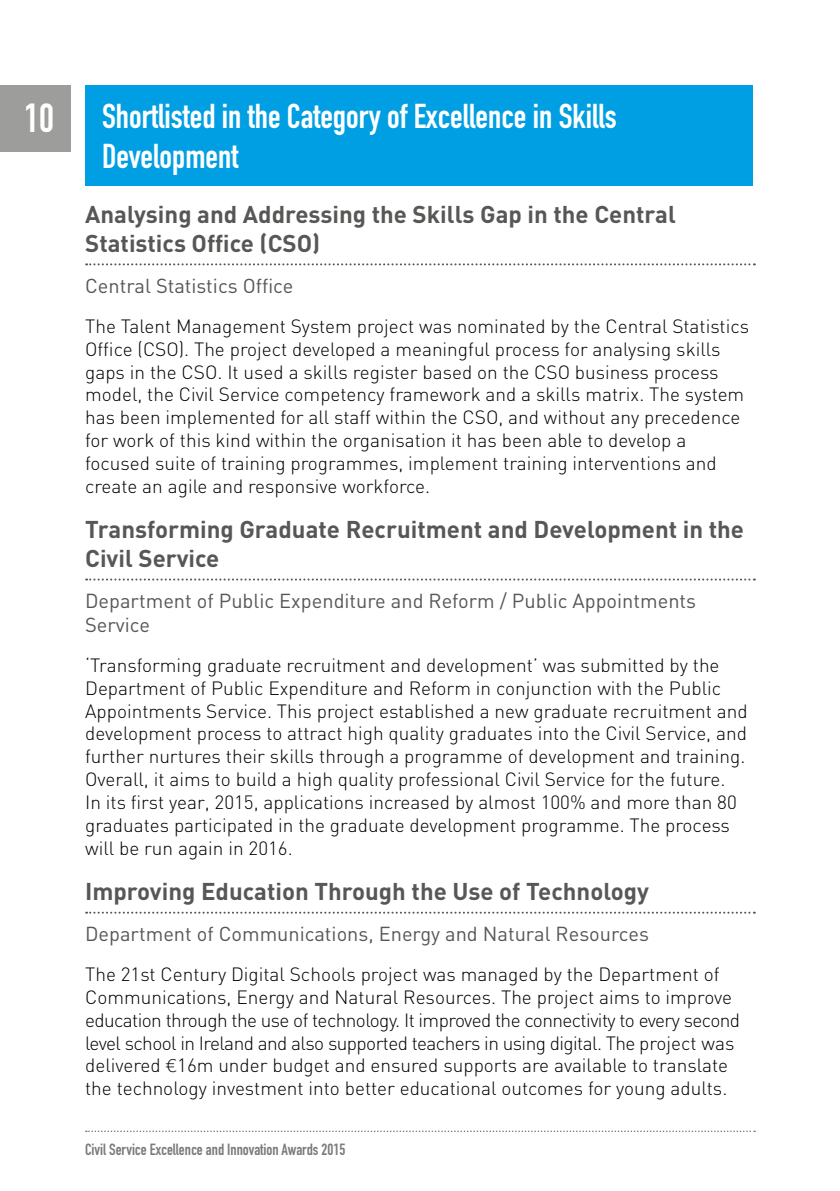
<style>
.page{position:relative;width:840px;height:1191px;background:#fff}
.page>*{position:absolute;margin:0;border:0;box-sizing:border-box;transform-origin:0 0}
.t1{font:34px/40.8px "DIN Engschrift";color:#fff}
.t2{font:700 24px/28.8px "DIN";color:#575756}
.t3{font:20px/24px "DIN";color:#575756}
.t4{font:300 19px/22.8px "DIN";color:#000}
.t5{font:16px "DIN Engschrift Std";color:#7c7b7b}
.s1{font-size:40px}
.s2{font-family:"Whitney"}
</style>
<div class="page">
<svg style="left:86px;top:1130px;width:668px;height:2px"></svg>
<div style="left:0;top:85px;width:71px;height:67px;background:#9d9d9c"></div>
<svg style="left:86px;top:263px;width:668px;height:2px"></svg>
<svg style="left:86px;top:578px;width:668px;height:2px"></svg>
<svg style="left:86px;top:911px;width:668px;height:2px"></svg>
<div style="left:85px;top:85px;width:667px;height:100px;background:#009fe3"></div>
<h1 class="t1" style="left:102px;top:95px;width:515px;text-indent:-78px"><span class="s1">10</span> Shortlisted in the Category of Excellence in Skills<br>Development</h1>
<p class="t2" style="left:85px;top:199px;width:592px">Analysing and Addressing the Skills Gap in the Central<br>Statistics Office (CSO)</p>
<p class="t3" style="left:85px;top:273px;width:210px">Central Statistics Office</p>
<p class="t4" style="left:85px;top:314px;width:665px">The Talent Management System project was nominated by the Central Statistics Office (CSO). The project developed a meaningful process for analysing skills gaps in the CSO. It used a skills register based on the CSO business process model, the Civil Service competency framework and a skills matrix. The system has been implemented for all staff within the CSO, and without any precedence for work of this kind within the organisation it has been able to develop a focused suite of training programmes, implement training interventions and create an agile and responsive workforce.</p>
<p class="t2" style="left:85px;top:514px;width:660px">Transforming Graduate Recruitment and Development in the<br>Civil Service</p>
<p class="t3" style="left:85px;top:588px;width:612px">Department of Public Expenditure and Reform / Public Appointments<br>Service</p>
<p class="t4" style="left:85px;top:653px;width:663px">‘Transforming graduate recruitment and development’ was submitted by the Department of Public Expenditure and Reform in conjunction with the Public Appointments Service. This project established a new graduate recruitment and development process to attract high quality graduates into the Civil Service, and further nurtures their skills through a programme of development and training.<br>Overall, it aims to build a high quality professional Civil Service for the future.<br>In its first year, 2015, applications increased by almost 100% and more than 80 graduates participated in the graduate development programme. The process will be run again in 2016.</p>
<p class="t2" style="left:85px;top:876px;width:565px">Improving Education Through the Use of Technology</p>
<p class="t3" style="left:85px;top:921px;width:565px">Department of Communications, Energy and Natural Resources</p>
<p class="t4" style="left:85px;top:962px;width:656px">The 21st Century Digital Schools project was managed by the Department of Communications, Energy and Natural Resources. The project aims to improve education through the use of technology. It improved the connectivity to every second level school in Ireland and also supported teachers in using digital. The project was delivered <span class="s2">¤</span>16m under budget and ensured supports are available to translate the technology investment into better educational outcomes for young adults.</p>
<p class="t5" style="left:85px;top:1139px;width:262px">Civil Service Excellence and Innovation Awards 2015</p>
</div>
